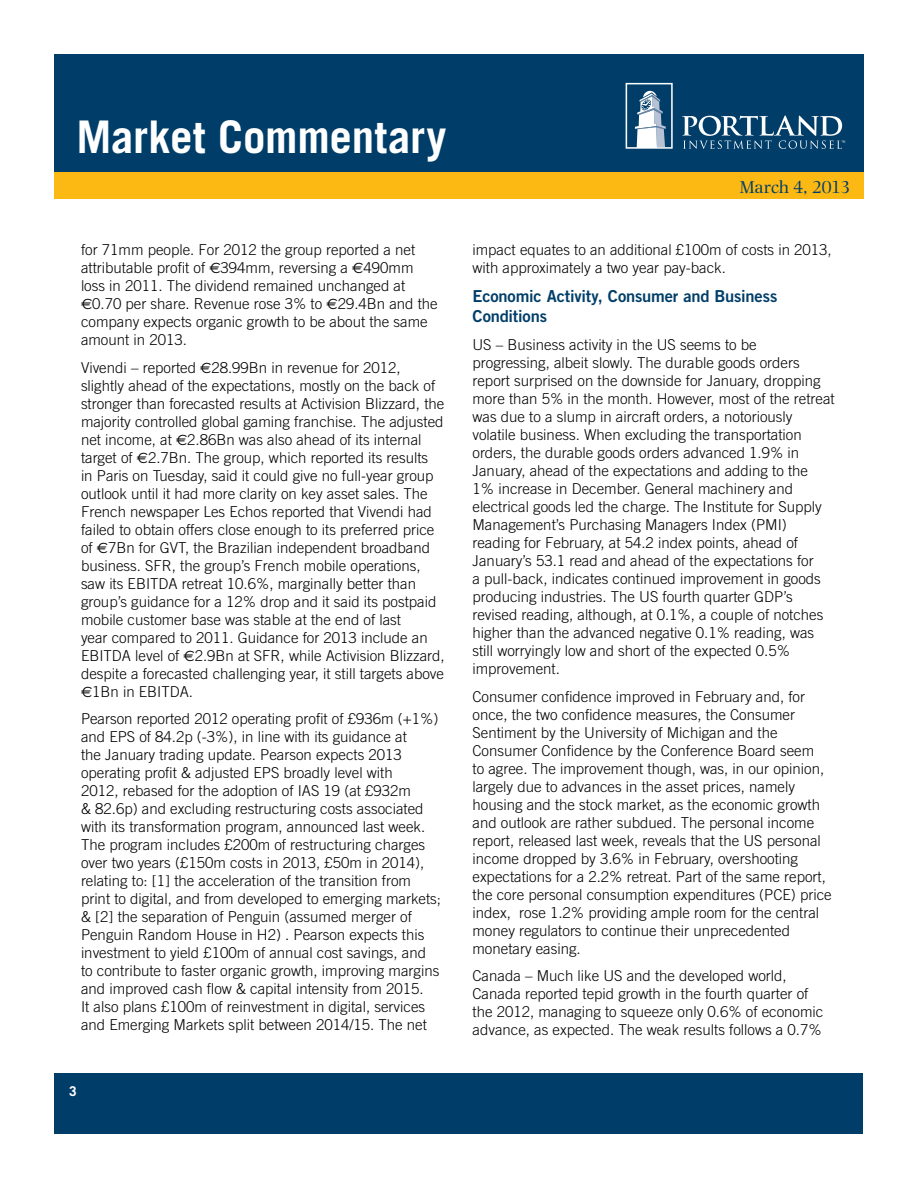
<style>
.page{position:relative;width:918px;height:1188px;background:#fff}
.page>*{position:absolute;margin:0;border:0;box-sizing:border-box;transform-origin:0 0}
.t1{font:700 45px "Trade Gothic";letter-spacing:-.005em;color:#fff}
.t2{font:18px "Photina";letter-spacing:-.015em;color:#003e69}
.t3{font:16.5px/19.8px "Trade Gothic Bold Two";letter-spacing:-.01em;color:#003e69}
.t4{font:300 15px/18px "Trade Gothic";color:#000}
.t5{font:700 13.5px "Trade Gothic";color:#fff}
.s1{font-family:"Euro Sans";font-weight:400}
</style>
<div class="page">
<div style="left:55px;top:1073px;width:808px;height:60px;background:#003e69"></div>
<div style="left:54px;top:54px;width:810px;height:142px;background:#003e69"></div>
<svg style="left:626px;top:83px;width:47px;height:66px"></svg>
<svg style="left:682px;top:115px;width:163px;height:34px"></svg>
<div style="left:54px;top:172px;width:810px;height:28px;background:#fdb913"></div>
<h1 class="t1" style="left:76px;top:109px;width:371px">Market Commentary</h1>
<p class="t4" style="left:81px;top:240px;width:358px">for 71mm people. For 2012 the group reported a net attributable profit of <span class="s1">€</span>394mm, reversing a <span class="s1">€</span>490mm loss in 2011. The dividend remained unchanged at <span class="s1">€</span>0.70 per share. Revenue rose 3% to <span class="s1">€</span>29.4Bn and the company expects organic growth to be about the same amount in 2013.</p>
<p class="t4" style="left:81px;top:358px;width:365px">Vivendi – reported <span class="s1">€</span>28.99Bn in revenue for 2012, slightly ahead of the expectations, mostly on the back of stronger than forecasted results at Activision Blizzard, the majority controlled global gaming franchise. The adjusted net income, at <span class="s1">€</span>2.86Bn was also ahead of its internal target of <span class="s1">€</span>2.7Bn. The group, which reported its results<br>in Paris on Tuesday, said it could give no full-year group outlook until it had more clarity on key asset sales. The French newspaper Les Echos reported that Vivendi had failed to obtain offers close enough to its preferred price of <span class="s1">€</span>7Bn for GVT, the Brazilian independent broadband business. SFR, the group’s French mobile operations, saw its EBITDA retreat 10.6%, marginally better than group’s guidance for a 12% drop and it said its postpaid mobile customer base was stable at the end of last<br>year compared to 2011. Guidance for 2013 include an EBITDA level of <span class="s1">€</span>2.9Bn at SFR, while Activision Blizzard, despite a forecasted challenging year, it still targets above <span class="s1">€</span>1Bn in EBITDA.</p>
<p class="t4" style="left:81px;top:710px;width:362px">Pearson reported 2012 operating profit of £936m (+1%) and EPS of 84.2p (-3%), in line with its guidance at<br>the January trading update. Pearson expects 2013 operating profit &amp; adjusted EPS broadly level with<br>2012, rebased for the adoption of IAS 19 (at £932m<br>&amp; 82.6p) and excluding restructuring costs associated with its transformation program, announced last week.<br>The program includes £200m of restructuring charges over two years (£150m costs in 2013, £50m in 2014), relating to: [1] the acceleration of the transition from print to digital, and from developed to emerging markets; &amp; [2] the separation of Penguin (assumed merger of Penguin Random House in H2) . Pearson expects this investment to yield £100m of annual cost savings, and to contribute to faster organic growth, improving margins and improved cash flow &amp; capital intensity from 2015.<br>It also plans £100m of reinvestment in digital, services and Emerging Markets split between 2014/15. The net</p>
<p class="t5" style="left:69px;top:1083px;width:9px">3</p>
<p class="t2" style="left:740px;top:177px;width:112px">March 4, 2013</p>
<p class="t4" style="left:472px;top:240px;width:361px">impact equates to an additional £100m of costs in 2013, with approximately a two year pay-back.</p>
<p class="t3" style="left:472px;top:286px;width:306px">Economic Activity, Consumer and Business<br>Conditions</p>
<p class="t4" style="left:472px;top:335px;width:364px">US – Business activity in the US seems to be progressing, albeit slowly. The durable goods orders report surprised on the downside for January, dropping more than 5% in the month. However, most of the retreat was due to a slump in aircraft orders, a notoriously volatile business. When excluding the transportation orders, the durable goods orders advanced 1.9% in January, ahead of the expectations and adding to the<br>1% increase in December. General machinery and electrical goods led the charge. The Institute for Supply Management’s Purchasing Managers Index (PMI) reading for February, at 54.2 index points, ahead of January’s 53.1 read and ahead of the expectations for<br>a pull-back, indicates continued improvement in goods producing industries. The US fourth quarter GDP’s revised reading, although, at 0.1%, a couple of notches higher than the advanced negative 0.1% reading, was still worryingly low and short of the expected 0.5% improvement.</p>
<p class="t4" style="left:472px;top:687px;width:361px">Consumer confidence improved in February and, for once, the two confidence measures, the Consumer Sentiment by the University of Michigan and the Consumer Confidence by the Conference Board seem<br>to agree. The improvement though, was, in our opinion, largely due to advances in the asset prices, namely housing and the stock market, as the economic growth and outlook are rather subdued. The personal income report, released last week, reveals that the US personal income dropped by 3.6% in February, overshooting expectations for a 2.2% retreat. Part of the same report, the core personal consumption expenditures (PCE) price index, rose 1.2% providing ample room for the central money regulators to continue their unprecedented monetary easing.</p>
<p class="t4" style="left:472px;top:967px;width:352px">Canada – Much like US and the developed world, Canada reported tepid growth in the fourth quarter of the 2012, managing to squeeze only 0.6% of economic advance, as expected. The weak results follows a 0.7%</p>
</div>
